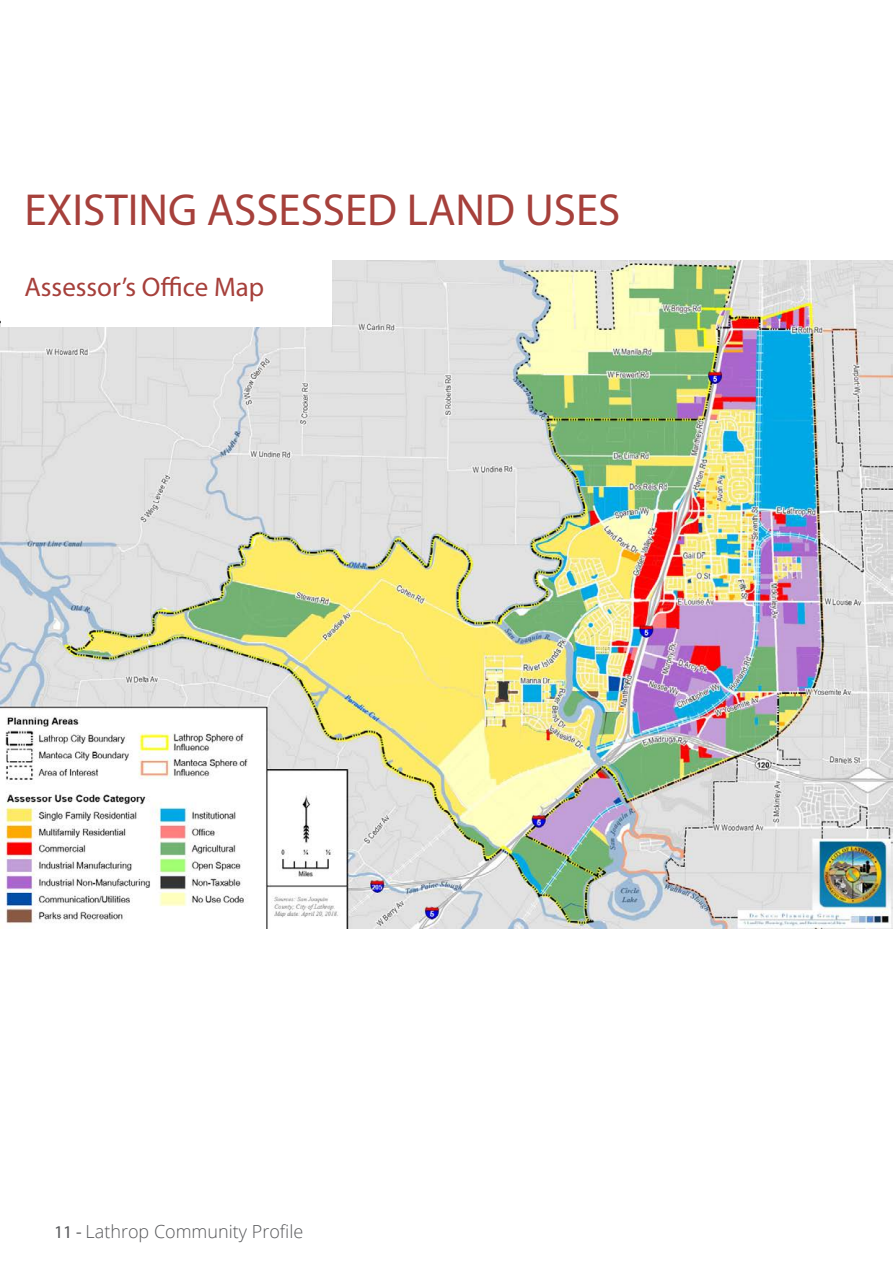
<style>
.page{position:relative;width:893px;height:1263px;background:#fff}
.page>*{position:absolute;margin:0;border:0;box-sizing:border-box;transform-origin:0 0}
.t1{font:45px "Myriad Pro";color:#a6403b}
.t2{font:27px "Myriad Pro";color:#a6403b}
.t3{font:300 18px "Open Sans";color:#57585a}
.s1{font-family:"Myriad Pro";font-weight:400}
</style>
<div class="page">
<img style="left:1px;top:260px;width:891px;height:668px">
<div style="left:1px;top:260px;width:330px;height:67px;background:#fff"></div>
<p class="t1" style="left:25px;top:182px;width:597px">EXISTING ASSESSED LAND USES</p>
<p class="t2" style="left:25px;top:270px;width:241px">Assessor’s Office Map</p>
<p class="t3" style="left:54px;top:1219px;width:251px"><span class="s1">11 -</span> Lathrop Community Profile</p>
</div>
